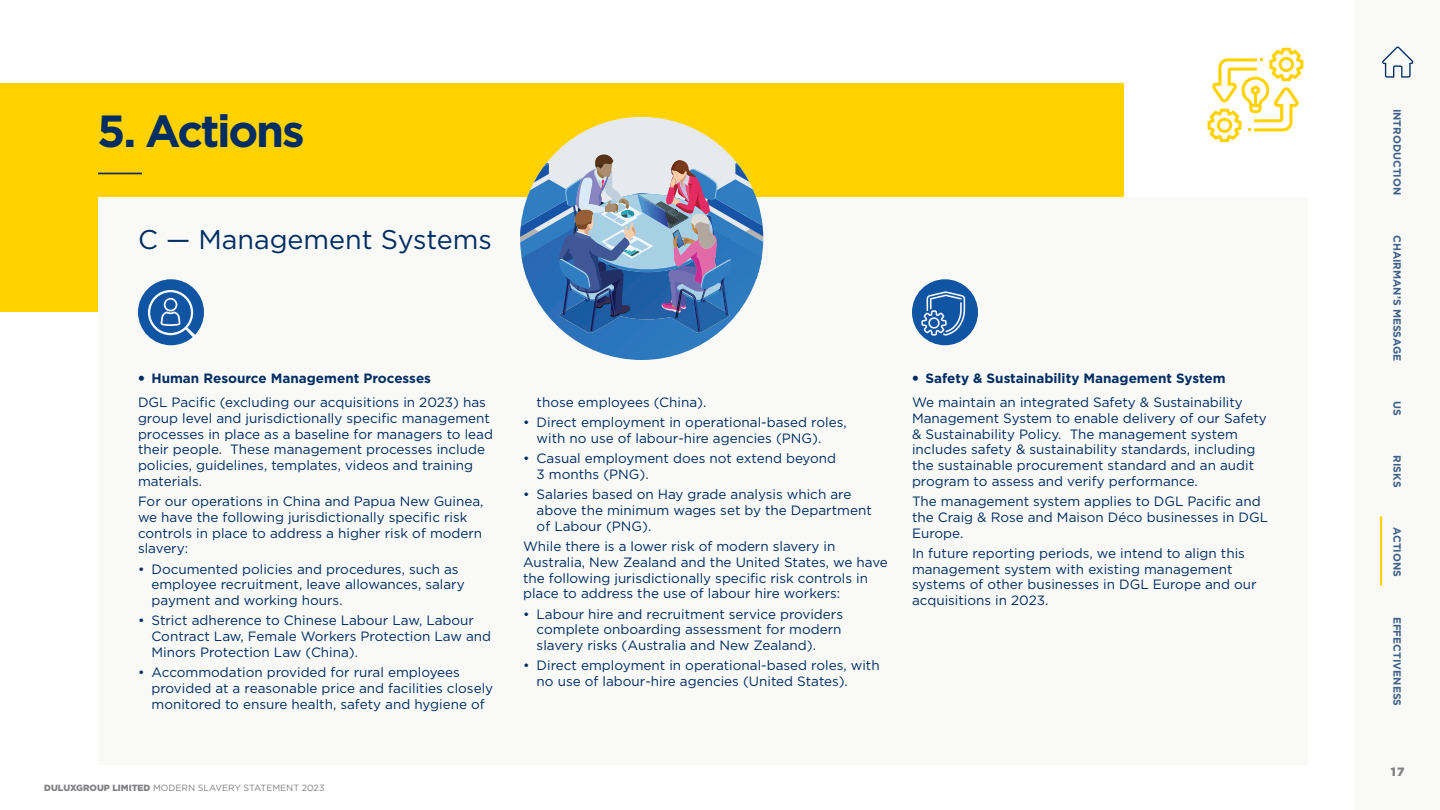
<style>
.page{position:relative;width:1440px;height:810px;background:#fff}
.page>*{position:absolute;margin:0;border:0;box-sizing:border-box;transform-origin:0 0}
.Heading{font:700 45px "Gotham";letter-spacing:-.05em;color:#002d62}
.t1{font:27px "Gotham";color:#002d62}
.t2{font:13.5px/15.8px "Gotham";color:#002d62}
.t3{font:700 13.5px "Gotham";color:#002d62}
.t4{font:900 12px "Gotham";color:#807f83}
.t5{font:700 10.5px "Gotham";color:#406289}
.t6{font:9px "Gotham";color:#807f83}
.s1{font-weight:900}
</style>
<div class="page">
<div style="left:0;top:84px;width:1123px;height:228px;background:#ffd200"></div>
<div style="left:98px;top:198px;width:1210px;height:567px;background:#f9f9f8"></div>
<hr style="left:98px;top:173px;width:44px;height:1px;background:#002d62">
<svg style="left:138px;top:279px;width:66px;height:66px"></svg>
<svg style="left:912px;top:279px;width:66px;height:66px"></svg>
<svg style="left:1207px;top:48px;width:96px;height:94px"></svg>
<svg style="left:520px;top:117px;width:243px;height:243px"></svg>
<div style="left:1356px;top:0;width:84px;height:810px;background:#f9f9f8"></div>
<svg style="left:1382px;top:46px;width:31px;height:32px"></svg>
<hr style="left:1380px;top:517px;width:2px;height:68px;background:#ffd200">
<p class="Heading" style="left:97px;top:101px;width:209px">5. Actions</p>
<p class="t5" style="left:1404px;top:109px;width:88px;rotate:90deg">INTRODUCTION</p>
<p class="t1" style="left:138px;top:223px;width:355px">C — Management Systems</p>
<p class="t5" style="left:1404px;top:235px;width:128px;rotate:90deg">CHAIRMAN’S MESSAGE</p>
<p class="t3" style="left:138px;top:369px;width:295px"><span class="s1">•</span> Human Resource Management Processes</p>
<p class="t2" style="left:138px;top:394px;width:357px">DGL Pacific (excluding our acquisitions in 2023) has group level and jurisdictionally specific management processes in place as a baseline for managers to lead their people. These management processes include policies, guidelines, templates, videos and training materials.</p>
<p class="t2" style="left:138px;top:493px;width:347px">For our operations in China and Papua New Guinea, we have the following jurisdictionally specific risk controls in place to address a higher risk of modern slavery:</p>
<p class="t2" style="left:152px;top:561px;width:315px;text-indent:-14px">• Documented policies and procedures, such as employee recruitment, leave allowances, salary payment and working hours.</p>
<p class="t2" style="left:152px;top:612px;width:341px;text-indent:-14px">• Strict adherence to Chinese Labour Law, Labour<br>Contract Law, Female Workers Protection Law and<br>Minors Protection Law (China).</p>
<p class="t2" style="left:152px;top:664px;width:343px;text-indent:-14px">• Accommodation provided for rural employees provided at a reasonable price and facilities closely monitored to ensure health, safety and hygiene of</p>
<p class="t2" style="left:537px;top:394px;width:171px">those employees (China).</p>
<p class="t2" style="left:537px;top:414px;width:312px;text-indent:-14px">• Direct employment in operational-based roles, with no use of labour-hire agencies (PNG).</p>
<p class="t2" style="left:537px;top:450px;width:301px;text-indent:-14px">• Casual employment does not extend beyond<br>3 months (PNG).</p>
<p class="t2" style="left:537px;top:486px;width:337px;text-indent:-14px">• Salaries based on Hay grade analysis which are above the minimum wages set by the Department of Labour (PNG).</p>
<p class="t2" style="left:523px;top:538px;width:366px">While there is a lower risk of modern slavery in Australia, New Zealand and the United States, we have the following jurisdictionally specific risk controls in place to address the use of labour hire workers:</p>
<p class="t2" style="left:537px;top:606px;width:308px;text-indent:-14px">• Labour hire and recruitment service providers complete onboarding assessment for modern slavery risks (Australia and New Zealand).</p>
<p class="t2" style="left:537px;top:657px;width:345px;text-indent:-14px">• Direct employment in operational-based roles, with no use of labour-hire agencies (United States).</p>
<p class="t3" style="left:912px;top:369px;width:315px"><span class="s1">•</span> Safety &amp; Sustainability Management System</p>
<p class="t2" style="left:912px;top:394px;width:356px">We maintain an integrated Safety &amp; Sustainability Management System to enable delivery of our Safety &amp; Sustainability Policy. The management system includes safety &amp; sustainability standards, including the sustainable procurement standard and an audit program to assess and verify performance.</p>
<p class="t2" style="left:912px;top:493px;width:358px">The management system applies to DGL Pacific and the Craig &amp; Rose and Maison Déco businesses in DGL<br>Europe.</p>
<p class="t2" style="left:912px;top:545px;width:346px">In future reporting periods, we intend to align this management system with existing management systems of other businesses in DGL Europe and our acquisitions in 2023.</p>
<p class="t5" style="left:1404px;top:401px;width:16px;rotate:90deg">US</p>
<p class="t5" style="left:1404px;top:455px;width:34px;rotate:90deg">RISKS</p>
<p class="t5" style="left:1404px;top:527px;width:51px;rotate:90deg">ACTIONS</p>
<p class="t5" style="left:1404px;top:616px;width:91px;rotate:90deg">EFFECTIVENESS</p>
<p class="t4" style="left:1391px;top:764px;width:15px">17</p>
<p class="t6" style="left:44px;top:782px;width:282px"><span class="s1">DULUXGROUP LIMITED</span> MODERN SLAVERY STATEMENT 2023</p>
</div>
